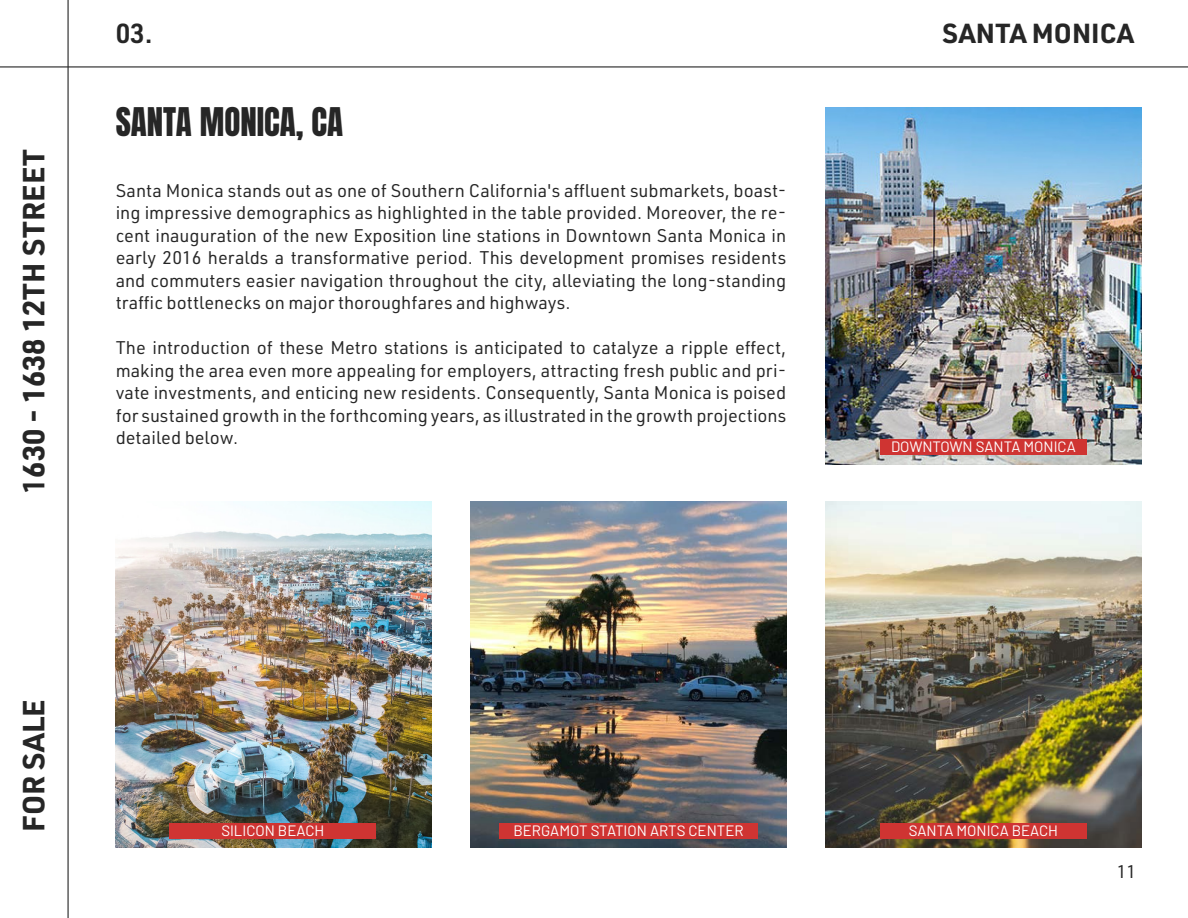
<style>
.page{position:relative;width:1188px;height:918px;background:#fff}
.page>*{position:absolute;margin:0;border:0;box-sizing:border-box;transform-origin:0 0}
.t1{font:33px "Anton";color:#262626}
.t2{font:700 30px "URWDIN";color:#262626}
.t3{font:700 27px "URWDIN";color:#262626}
.t4{font:600 27px "URWDIN";color:#262626}
.t5{font:18px/22.5px "URWDIN";color:#262626;text-align:justify}
.t6{font:15px "Barlow";color:#fff}
.s1{font-weight:600}
</style>
<div class="page">
<hr style="left:0;top:66px;width:1188px;height:2px;background:#262626">
<hr style="left:68px;top:0;width:1px;height:918px;background:#262626">
<img style="left:825px;top:107px;width:317px;height:357px">
<img style="left:825px;top:501px;width:317px;height:346px">
<img style="left:471px;top:502px;width:315px;height:345px">
<img style="left:116px;top:502px;width:315px;height:345px">
<div style="left:880px;top:439px;width:207px;height:16px;background:#cf3432"></div>
<div style="left:880px;top:823px;width:207px;height:15px;background:#cf3432"></div>
<div style="left:499px;top:823px;width:259px;height:15px;background:#cf3432"></div>
<div style="left:170px;top:823px;width:206px;height:15px;background:#cf3432"></div>
<p class="t2" style="left:13px;top:494px;width:346px;rotate:-90deg"><span class="s1">1</span>630 - 1638 12TH STREET</p>
<p class="t4" style="left:116px;top:15px;width:39px">03.</p>
<p class="t1" style="left:116px;top:105px;width:229px">SANTA MONICA, CA</p>
<p class="t5" style="left:116px;top:179px;width:672px">Santa Monica stands out as one of Southern California's affluent submarkets, boast&shy;ing impressive demographics as highlighted in the table provided. Moreover, the re&shy;cent inauguration of the new Exposition line stations in Downtown Santa Monica in early 2016 heralds a transformative period. This development promises residents and commuters easier navigation throughout the city, alleviating the long-standing traffic bottlenecks on major thoroughfares and highways.</p>
<p class="t5" style="left:116px;top:336px;width:672px">The introduction of these Metro stations is anticipated to catalyze a ripple effect, making the area even more appealing for employers, attracting fresh public and pri&shy;vate investments, and enticing new residents. Consequently, Santa Monica is poised for sustained growth in the forthcoming years, as illustrated in the growth projections detailed below.</p>
<p class="t3" style="left:943px;top:15px;width:193px">SANTA MONICA</p>
<p class="t6" style="left:891px;top:436px;width:186px">DOWNTOWN SANTA MONICA</p>
<p class="t2" style="left:13px;top:832px;width:134px;rotate:-90deg">FOR SALE</p>
<p class="t6" style="left:221px;top:820px;width:104px">SILICON BEACH</p>
<p class="t6" style="left:513px;top:820px;width:232px">BERGAMOT STATION ARTS CENTER</p>
<p class="t6" style="left:909px;top:820px;width:151px">SANTA MONICA BEACH</p>
<p class="t5" style="left:1117px;top:860px;width:21px">11</p>
</div>
